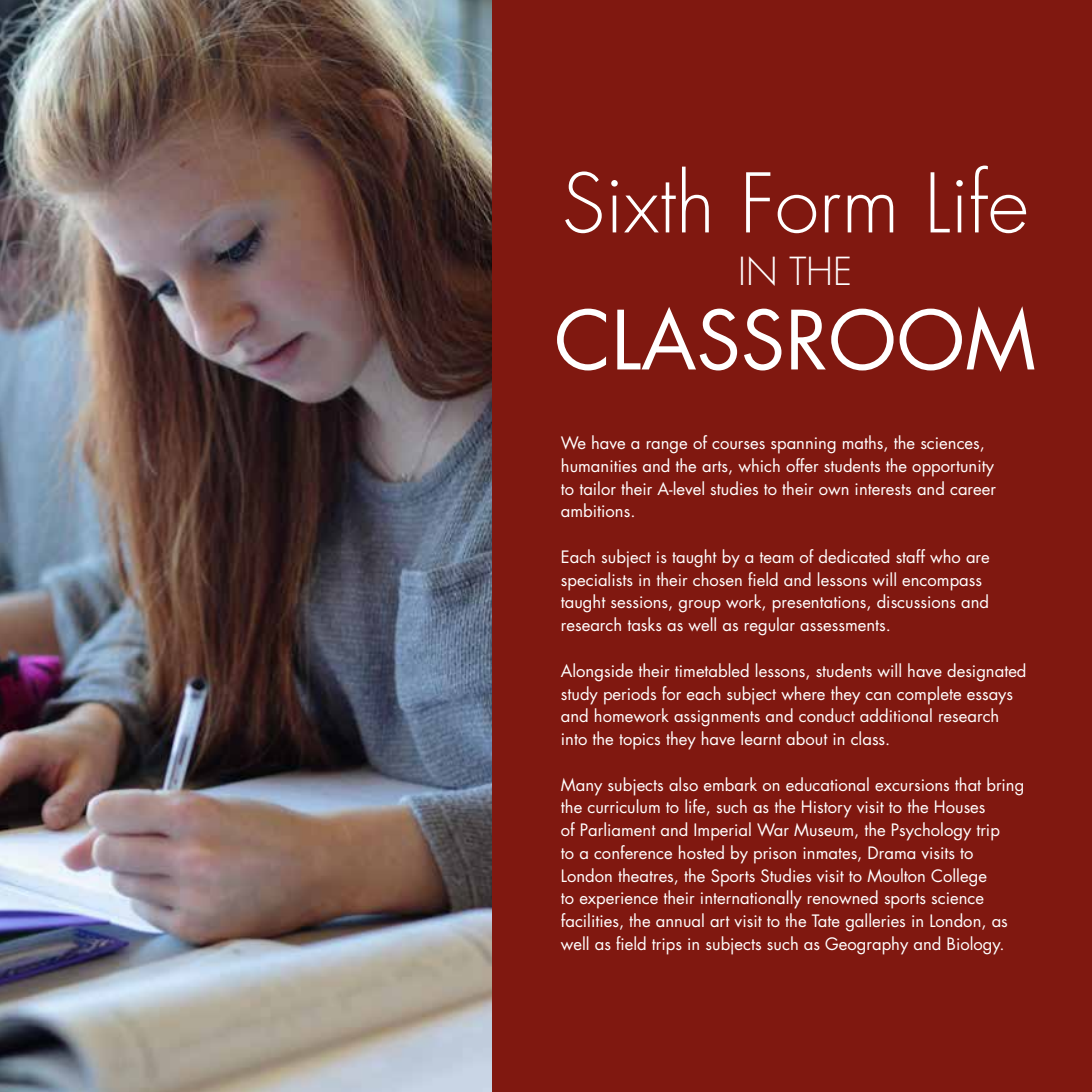
<style>
.page{position:relative;width:1092px;height:1092px;background:#fff}
.page>*{position:absolute;margin:0;border:0;box-sizing:border-box;transform-origin:0 0}
.t1{font:300 79.8px "Futura Std";color:#fff}
.t2{font:79.27px "Futura Std";color:#fff}
.t3{font:300 37.62px "Futura Std";color:#fff}
.t4{font:16.62px/22.8px "Futura Std";color:#fff}
</style>
<div class="page">
<div style="left:467px;top:1px;width:623px;height:1089px;background:#801810"></div>
<img style="left:0;top:0;width:491px;height:1091px">
<h1 class="t1" style="left:561px;top:155px;width:468px">Sixth Form Life</h1>
<h3 class="t3" style="left:738px;top:249px;width:73px">In the</h3>
<h2 class="t2" style="left:554px;top:289px;width:46px">class</h2>
<h2 class="t2" style="left:785px;top:289px;width:252px">room</h2>
<p class="t4" style="left:561px;top:432px;width:436px">We have a range of courses spanning maths, the sciences, humanities and the arts, which offer students the opportunity to tailor their A-level studies to their own interests and career ambitions.</p>
<p class="t4" style="left:561px;top:545px;width:430px">Each subject is taught by a team of dedicated staff who are specialists in their chosen field and lessons will encompass taught sessions, group work, presentations, discussions and research tasks as well as regular assessments.</p>
<p class="t4" style="left:561px;top:659px;width:467px">Alongside their timetabled lessons, students will have designated study periods for each subject where they can complete essays and homework assignments and conduct additional research into the topics they have learnt about in class.</p>
<p class="t4" style="left:561px;top:773px;width:465px">Many subjects also embark on educational excursions that bring the curriculum to life, such as the H istory visit to the Houses<br>of Parliament and Imperial War Museum, the Psychology trip<br>to a conference hosted by prison inmates, Drama visits to London theatres, the Sports Studies visit to Moulton College<br>to experience their internationally renowned sports science facilities, the annual art visit to the Tate galleries in London, as well as field trips in subjects such as Geography and Biology.</p>
</div>
